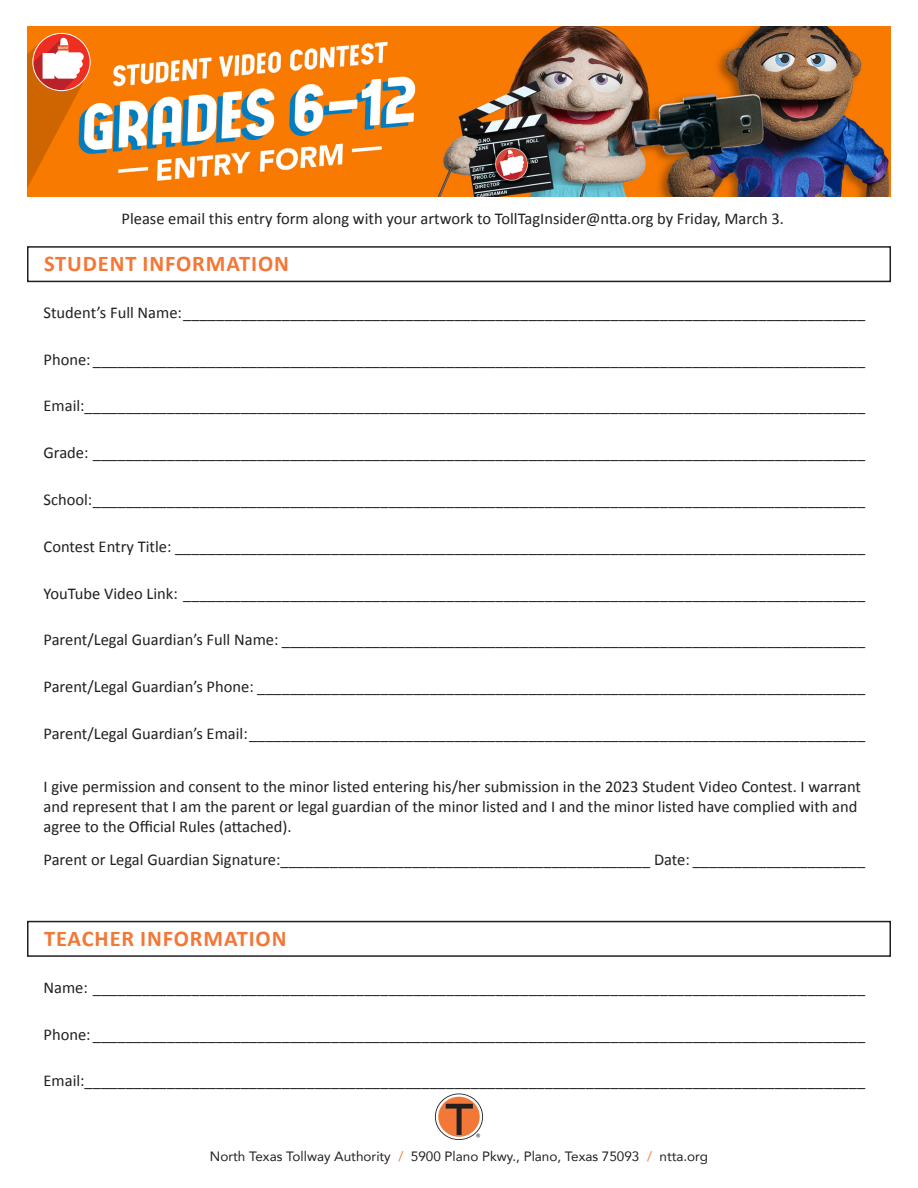
<style>
.page{position:relative;width:918px;height:1188px;background:#fff}
.page>*{position:absolute;margin:0;border:0;box-sizing:border-box;transform-origin:0 0}
.t1{font:700 22.5px "Calibri";letter-spacing:.04em;color:#f37736}
.t2{font:16.5px/19.8px "Calibri";color:#231f20}
.t3{font:13.5px "Avenir";color:#231f20}
.s1{color:#f37736}
</style>
<div class="page">
<img style="left:27px;top:27px;width:864px;height:170px">
<svg style="left:33px;top:33px;width:57px;height:58px"></svg>
<svg style="left:27px;top:38px;width:58px;height:151px;background:#e0792c"></svg>
<div style="left:27px;top:921px;width:864px;height:36px;border:2px solid #231f20"></div>
<div style="left:27px;top:246px;width:864px;height:36px;border:2px solid #231f20"></div>
<svg style="left:435px;top:1093px;width:48px;height:47px"></svg>
<svg style="left:436px;top:1094px;width:46px;height:45px"></svg>
<svg style="left:438px;top:1097px;width:42px;height:40px"></svg>
<svg style="left:446px;top:1104px;width:34px;height:33px"></svg>
<p class="t2" style="left:121px;top:208px;width:664px">Please email this entry form along with your artwork to TollTagInsider@ntta.org by Friday, March 3.</p>
<p class="t1" style="left:44px;top:249px;width:246px">STUDENT INFORMATION</p>
<p class="t2" style="left:44px;top:302px;width:823px">Student’s Full Name:___________________________________________________________________________________</p>
<p class="t2" style="left:44px;top:348px;width:823px">Phone: ______________________________________________________________________________________________</p>
<p class="t2" style="left:44px;top:395px;width:823px">Email:_______________________________________________________________________________________________</p>
<p class="t2" style="left:44px;top:442px;width:823px">Grade: ______________________________________________________________________________________________</p>
<p class="t2" style="left:44px;top:489px;width:823px">School:______________________________________________________________________________________________</p>
<p class="t2" style="left:44px;top:536px;width:823px">Contest Entry Title: ____________________________________________________________________________________</p>
<p class="t2" style="left:44px;top:582px;width:823px">YouTube Video Link: ___________________________________________________________________________________</p>
<p class="t2" style="left:44px;top:629px;width:823px">Parent/Legal Guardian’s Full Name: _______________________________________________________________________</p>
<p class="t2" style="left:44px;top:676px;width:823px">Parent/Legal Guardian’s Phone: __________________________________________________________________________</p>
<p class="t2" style="left:44px;top:723px;width:823px">Parent/Legal Guardian’s Email:___________________________________________________________________________</p>
<p class="t2" style="left:44px;top:776px;width:819px">I give permission and consent to the minor listed entering his/her submission in the 2023 Student Video Contest. I warrant and represent that I am the parent or legal guardian of the minor listed and I and the minor listed have complied with and agree to the Official Rules (attached).</p>
<p class="t2" style="left:44px;top:849px;width:823px">Parent or Legal Guardian Signature:_____________________________________________ Date: _____________________</p>
<p class="t1" style="left:44px;top:924px;width:244px">TEACHER INFORMATION</p>
<p class="t2" style="left:44px;top:977px;width:823px">Name: ______________________________________________________________________________________________</p>
<p class="t2" style="left:44px;top:1023px;width:823px">Phone: ______________________________________________________________________________________________</p>
<p class="t2" style="left:44px;top:1070px;width:823px">Email:_______________________________________________________________________________________________</p>
<p class="t3" style="left:210px;top:1145px;width:500px">North Texas Tollway Authority <span class="s1">/</span> 5900 Plano Pkwy., Plano, Texas 75093 <span class="s1">/</span> ntta.org</p>
</div>
